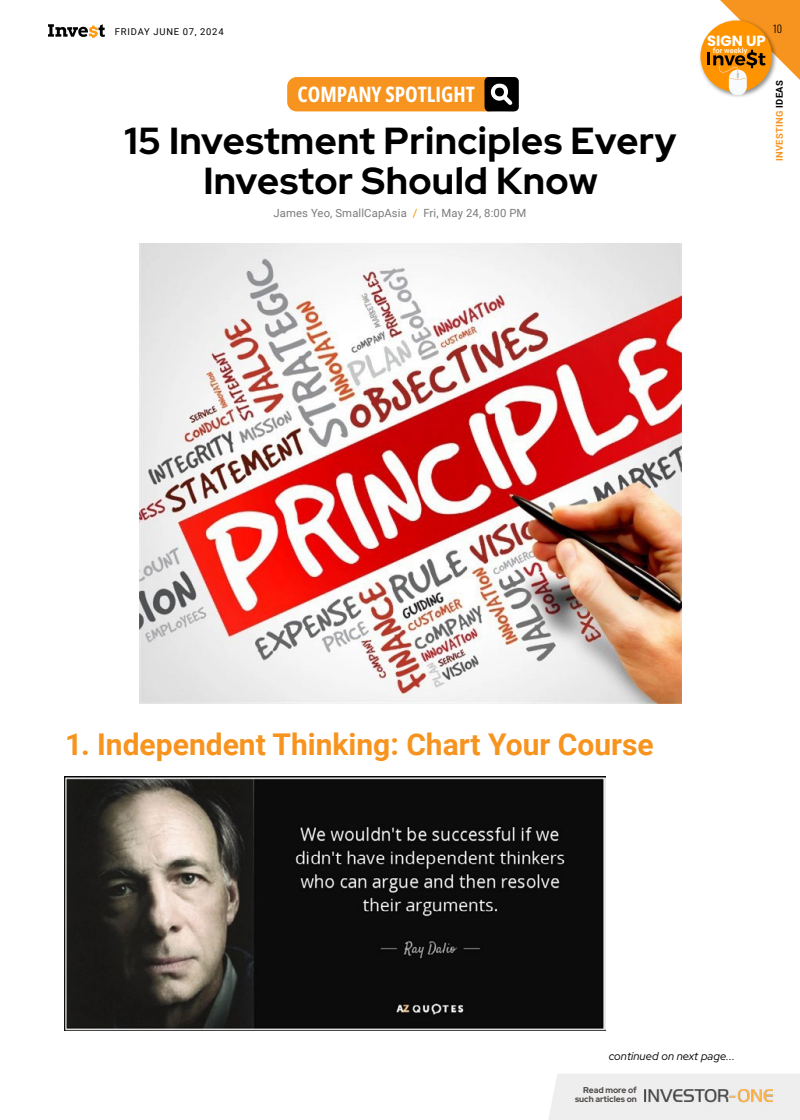
<style>
.page{position:relative;width:800px;height:1120px;background:#fff}
.page>*{position:absolute;margin:0;border:0;box-sizing:border-box;transform-origin:0 0}
.t1{font:700 37.6px/39.5px "Red Hat Display";letter-spacing:.01em;color:#000;text-align:center}
.t2{font:700 30px "Roboto";color:#f7941f}
.t3{font:700 21.3px "Open Sans Condensed";color:#fff}
.t4{font:700 14.7px "Poppins";color:#fff}
.t5{font:11.3px "Roboto";letter-spacing:.01em;color:#7c7b7b}
.t6{font:italic 11.3px "Red Hat Display";letter-spacing:.01em;color:#000}
.t7{font:10.3px "Oswald";color:#000}
.t8{font:9.4px "Roboto";letter-spacing:.085em;color:#000}
.t9{font:700 9.4px "Roboto";letter-spacing:.035em;color:#f7941f}
.t10{font:700 8.5px/8.5px "Red Hat Display";color:#4b4745;text-align:right}
.t11{font:500 7.2px "Roboto";color:#fff;scale:1.05 1}
.s1{color:#f39200}
.s2{color:#000}
</style>
<div class="page">
<svg style="left:48px;top:24px;width:57px;height:14px"></svg>
<div style="left:548px;top:1074px;width:252px;height:46px;background:#eee"></div>
<img style="left:644px;top:1090px;width:128px;height:15px">
<div style="left:698px;top:18px;width:80px;height:81px;background:#000;opacity:.45"></div>
<div style="left:700px;top:21px;width:72px;height:71px;background:#ff9400;border-radius:50%"></div>
<svg style="left:707px;top:0;width:93px;height:95px"></svg>
<svg style="left:287px;top:77px;width:232px;height:35px;background:#db8826"></svg>
<div style="left:495px;top:88px;width:9px;height:8px;background:#000;border-radius:50%"></div>
<img style="left:139px;top:243px;width:542px;height:460px">
<img style="left:65px;top:776px;width:540px;height:254px">
<p class="t8" style="left:115px;top:25px;width:110px">FRIDAY JUNE 07, 2024</p>
<p class="t7" style="left:773px;top:19px;width:11px">10</p>
<p class="t4" style="left:707px;top:32px;width:60px">SIGN UP</p>
<p class="t11" style="left:713px;top:45px;width:34px">for weekly</p>
<p class="t3" style="left:298px;top:79px;width:179px">COMPANY SPOTLIGHT</p>
<p class="t1" style="left:125px;top:120px;width:554px">15 Investment Principles Every<br>Investor Should Know</p>
<p class="t5" style="left:274px;top:205px;width:254px">James Yeo, SmallCapAsia <span class="s1">/</span> Fri, May 24, 8:00 PM</p>
<p class="t9" style="left:773px;top:161px;width:83px;rotate:-90deg">INVESTING <span class="s2">IDEAS</span></p>
<p class="t2" style="left:65px;top:723px;width:590px">1. Independent Thinking: Chart Your Course</p>
<p class="t6" style="left:609px;top:1049px;width:128px">continued on next page...</p>
<p class="t10" style="left:575px;top:1086px;width:63px">Read more of such articles on</p>
</div>
